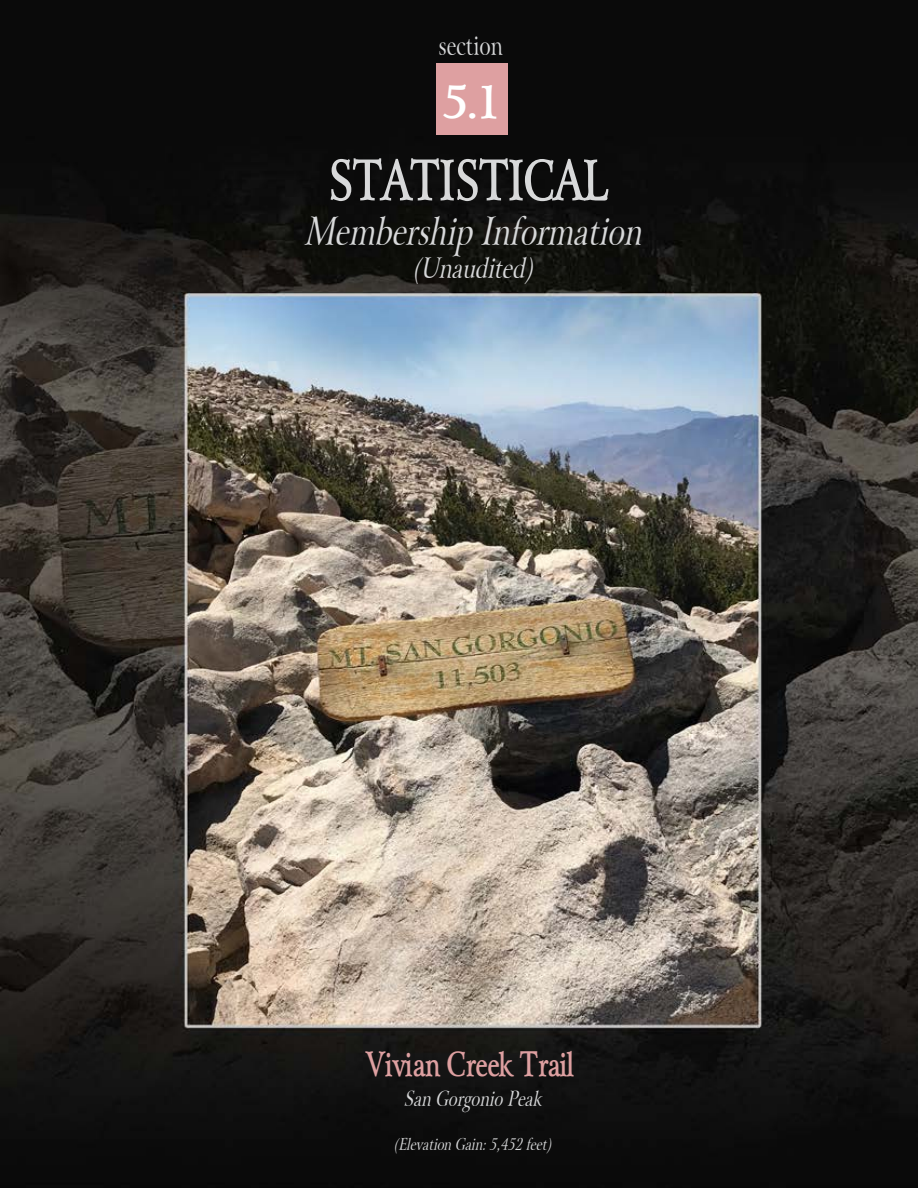
<style>
.page{position:relative;width:918px;height:1188px;background:#fff}
.page>*{position:absolute;margin:0;border:0;box-sizing:border-box;transform-origin:0 0}
.Divider_Front-Sectio{font:700 condensed 54px "Array";color:#d8d9da}
.Divider-Writeup_Titl{font:700 45px "Array";color:#fff}
.Divider_Front-Subtit{font:italic condensed 39px "Array";color:#d8d9da}
.t1{font:700 condensed 33px "Array";color:#dea0a1}
.Divider_Front-unaudi{font:italic condensed 28.5px "Array";color:#d8d9da}
.t2{font:27px "Array Condensed Normal";color:#d8d9da}
.t3{font:italic condensed 21px "Array";color:#d8d9da}
.t4{font:italic condensed 16.5px "Array";color:#d8d9da}
</style>
<div class="page">
<img style="left:0;top:0;width:918px;height:1188px">
<div style="left:437px;top:64px;width:71px;height:71px;background:#dea0a1"></div>
<p class="t2" style="left:439px;top:30px;width:66px">section</p>
<p class="Divider-Writeup_Titl" style="left:443px;top:67px;width:61px">5.1</p>
<p class="Divider_Front-Sectio" style="left:333px;top:140px;width:281px">STATISTICAL</p>
<p class="Divider_Front-Subtit" style="left:304px;top:204px;width:339px">Membership Information</p>
<p class="Divider_Front-unaudi" style="left:412px;top:249px;width:122px">(Unaudited)</p>
<p class="t1" style="left:368px;top:1040px;width:210px">Vivian Creek Trail</p>
<p class="t3" style="left:404px;top:1084px;width:139px">San Gorgonio Peak</p>
<p class="t4" style="left:394px;top:1133px;width:159px">(Elevation Gain: 5,452 feet)</p>
</div>
